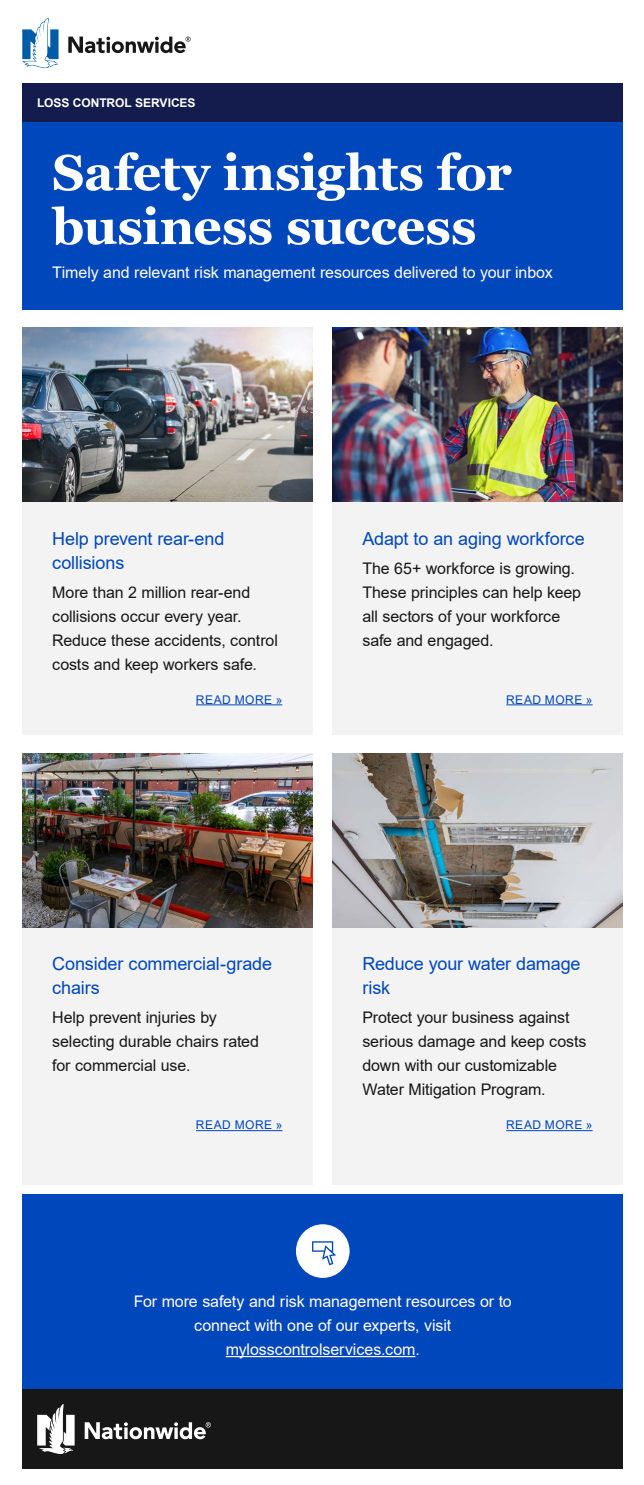
<style>
.page{position:relative;width:644px;height:1485px;background:#fff}
.page>*{position:absolute;margin:0;border:0;box-sizing:border-box;transform-origin:0 0}
.white_h1_headline_32{font:700 50px/54px "Georgia";letter-spacing:-.005em;color:#fff}
.h3_subhead_link_18_2{font:18px/24px "Arial";letter-spacing:-.01em;color:#0047bb}
.p_body_text_16_24{font:16px/24px "Arial";letter-spacing:-.005em;color:#171717}
.p_body_text_16_24-2{font:16px/24px "Arial";letter-spacing:-.005em;color:#fff;text-align:center}
.white_p_body_text_16{font:16px "Arial";letter-spacing:-.01em;color:#fff}
.p_body_text_16_24-3{font:12px "Arial";letter-spacing:.04em;color:#0047bb}
.white_p_small_text_1{font:700 12px "Arial";letter-spacing:-.005em;color:#fff}
</style>
<div class="page">
<svg style="left:68px;top:37px;width:123px;height:16px"></svg>
<svg style="left:22px;top:18px;width:36px;height:50px"></svg>
<div style="left:22px;top:122px;width:600px;height:187px;background:#0047bb"></div>
<div style="left:22px;top:83px;width:600px;height:39px;background:#141b4d"></div>
<div style="left:22px;top:501px;width:290px;height:234px;background:#f3f3f3"></div>
<hr style="left:196px;top:704px;width:86px;height:1px;background:#0047bb">
<div style="left:22px;top:927px;width:290px;height:258px;background:#f3f3f3"></div>
<hr style="left:196px;top:1130px;width:86px;height:1px;background:#0047bb">
<div style="left:332px;top:501px;width:290px;height:234px;background:#f3f3f3"></div>
<hr style="left:506px;top:704px;width:86px;height:1px;background:#0047bb">
<div style="left:332px;top:927px;width:290px;height:258px;background:#f3f3f3"></div>
<hr style="left:506px;top:1130px;width:86px;height:1px;background:#0047bb">
<img style="left:22px;top:753px;width:290px;height:174px">
<img style="left:332px;top:327px;width:290px;height:174px">
<img style="left:22px;top:327px;width:290px;height:174px">
<img style="left:332px;top:753px;width:290px;height:174px">
<div style="left:23px;top:1194px;width:600px;height:195px;background:#0047bb"></div>
<hr style="left:226px;top:1356px;width:189px;height:1px;background:#fff">
<svg style="left:296px;top:1224px;width:53px;height:54px"></svg>
<div style="left:22px;top:1389px;width:600px;height:80px;background:#171717"></div>
<svg style="left:85px;top:1422px;width:126px;height:17px"></svg>
<svg style="left:37px;top:1404px;width:38px;height:50px"></svg>
<p class="white_p_small_text_1" style="left:37px;top:95px;width:160px">LOSS CONTROL SERVICES</p>
<p class="white_h1_headline_32" style="left:52px;top:146px;width:461px">Safety insights for business success</p>
<p class="white_p_body_text_16" style="left:52px;top:261px;width:502px">Timely and relevant risk management resources delivered to your inbox</p>
<p class="h3_subhead_link_18_2" style="left:52px;top:526px;width:174px">Help prevent rear-end collisions</p>
<p class="p_body_text_16_24" style="left:52px;top:580px;width:227px">More than 2 million rear-end collisions occur every year.<br>Reduce these accidents, control costs and keep workers safe.</p>
<p class="p_body_text_16_24-3" style="left:196px;top:691px;width:88px">READ MORE »</p>
<p class="h3_subhead_link_18_2" style="left:362px;top:526px;width:224px">Adapt to an aging workforce</p>
<p class="p_body_text_16_24" style="left:362px;top:556px;width:220px">The 65+ workforce is growing.<br>These principles can help keep all sectors of your workforce safe and engaged.</p>
<p class="p_body_text_16_24-3" style="left:506px;top:691px;width:88px">READ MORE »</p>
<p class="h3_subhead_link_18_2" style="left:52px;top:952px;width:221px">Consider commercial-grade chairs</p>
<p class="p_body_text_16_24" style="left:52px;top:1006px;width:208px">Help prevent injuries by selecting durable chairs rated for commercial use.</p>
<p class="p_body_text_16_24-3" style="left:196px;top:1117px;width:88px">READ MORE »</p>
<p class="h3_subhead_link_18_2" style="left:362px;top:952px;width:220px">Reduce your water damage risk</p>
<p class="p_body_text_16_24" style="left:362px;top:1006px;width:225px">Protect your business against serious damage and keep costs down with our customizable<br>Water Mitigation Program.</p>
<p class="p_body_text_16_24-3" style="left:506px;top:1117px;width:88px">READ MORE »</p>
<p class="p_body_text_16_24-2" style="left:134px;top:1289px;width:379px">For more safety and risk management resources or to connect with one of our experts, visit mylosscontrolservices.com.</p>
</div>
